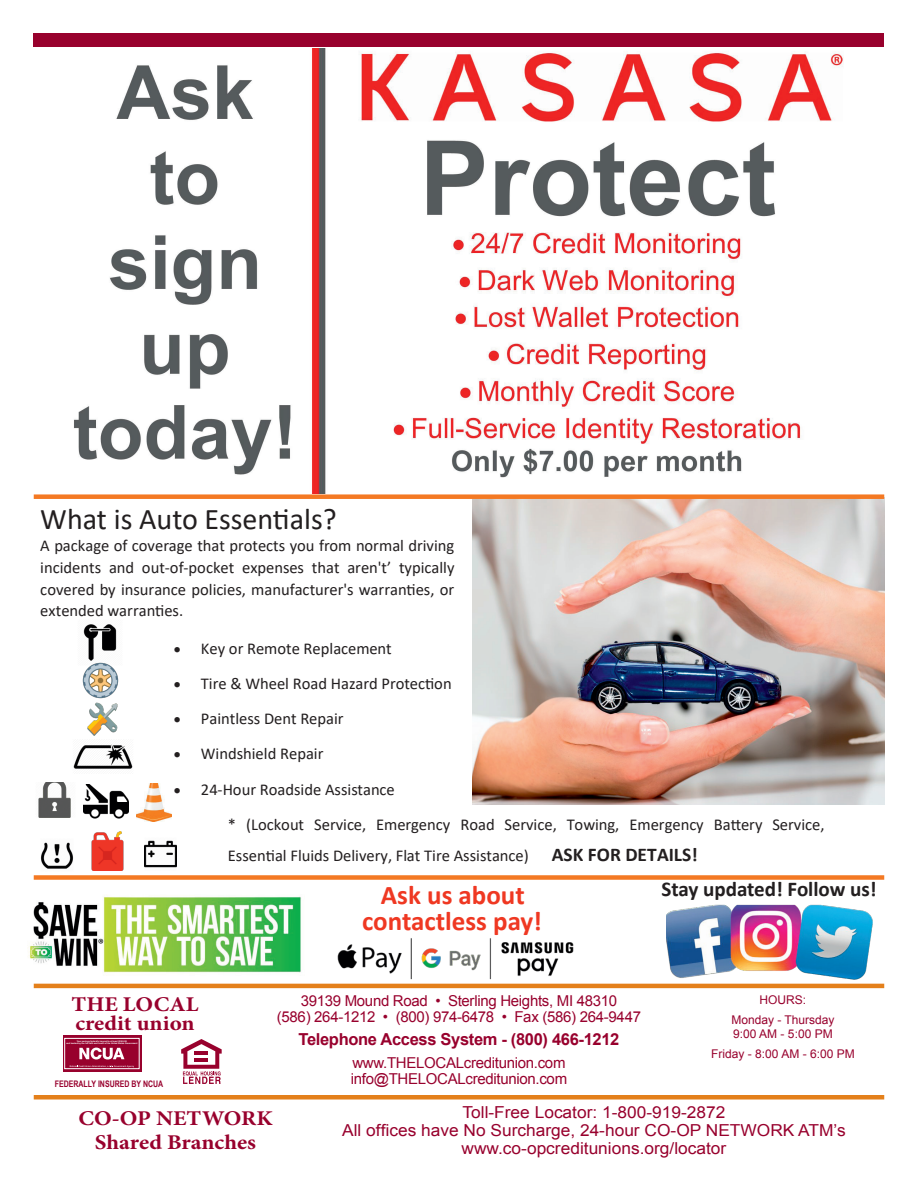
<style>
.page{position:relative;width:918px;height:1188px;background:#fff}
.page>*{position:absolute;margin:0;border:0;box-sizing:border-box;transform-origin:0 0}
.t1{font:30px "Calibri";color:#231f20}
.t2{font:700 27px "Calibri";color:#ef3822}
.t3{font:700 21px/19.5px "Minion Pro";color:#98012d;scale:1.1 1}
.t4{font:700 21px "Calibri";letter-spacing:-.005em;color:#231f20}
.t5{font:16.65px "Calibri";color:#231f20}
.t6{font:16.5px/21.6px "Calibri";color:#231f20}
.t7{font:16.5px/18px "Arial";color:#98012d;text-align:center;scale:1.05 1}
.t8{font:700 16.5px "Arial";letter-spacing:-.02em;color:#98012d}
.t9{font:15px/15.8px "Arial";letter-spacing:-.02em;color:#98012d;text-align:center}
.t10{font:12px/20.2px "Arial";color:#98012d;text-align:center}
.t11{font:700 9px "Arial Narrow";color:#98012d;scale:.95 1}
.t12{font:700 2.1px/2.5px "Helvetica";color:#fff;text-align:center}
.s1{font-weight:700;font-size:19.5px}
</style>
<div class="page">
<div style="left:34px;top:34px;width:850px;height:13px;background:#98012d"></div>
<div style="left:63px;top:1036px;width:79px;height:36px;background:#98012d"></div>
<svg style="left:79px;top:1048px;width:45px;height:11px"></svg>
<svg style="left:70px;top:1065px;width:64px;height:2px"></svg>
<div style="left:64px;top:1038px;width:76px;height:31px;border:1px solid #fff"></div>
<svg style="left:181px;top:1039px;width:41px;height:45px"></svg>
<hr style="left:195px;top:1051px;width:13px;height:4px;background:#98012d">
<hr style="left:34px;top:984px;width:850px;height:4px;background:#e4801b">
<div style="left:34px;top:1095px;width:850px;height:5px;background:#e4801b"></div>
<img style="left:324px;top:938px;width:262px;height:46px">
<img style="left:666px;top:904px;width:207px;height:85px">
<div style="left:34px;top:875px;width:850px;height:5px;background:#f47923"></div>
<img style="left:74px;top:49px;width:769px;height:444px">
<img style="left:472px;top:499px;width:412px;height:305px">
<img style="left:144px;top:840px;width:33px;height:28px">
<img style="left:83px;top:624px;width:34px;height:37px">
<img style="left:82px;top:662px;width:36px;height:37px">
<img style="left:87px;top:703px;width:31px;height:32px">
<img style="left:73px;top:744px;width:60px;height:25px">
<div style="left:34px;top:494px;width:850px;height:5px;background:#f47923"></div>
<img style="left:38px;top:783px;width:33px;height:35px">
<img style="left:84px;top:784px;width:44px;height:35px">
<img style="left:91px;top:831px;width:33px;height:40px">
<img style="left:137px;top:784px;width:34px;height:37px">
<img style="left:41px;top:842px;width:32px;height:27px">
<img style="left:28px;top:896px;width:273px;height:80px">
<h1 class="t1" style="left:40px;top:498px;width:298px">What is Auto Essentials?</h1>
<p class="t6" style="left:40px;top:535px;width:416px">A package of coverage that protects you from normal driving incidents and out-of-pocket expenses that aren't’ typically</p>
<p class="t5" style="left:40px;top:577px;width:416px">covered by insurance policies, manufacturer's warranties, or</p>
<p class="t6" style="left:40px;top:599px;width:144px">extended warranties.</p>
<p class="t6" style="left:174px;top:637px;width:219px">• Key or Remote Replacement</p>
<p class="t6" style="left:174px;top:672px;width:279px">• Tire &amp; Wheel Road Hazard Protection</p>
<p class="t6" style="left:174px;top:707px;width:171px">• Paintless Dent Repair</p>
<p class="t6" style="left:174px;top:743px;width:151px">• Windshield Repair</p>
<p class="t6" style="left:174px;top:778px;width:222px">• 24-Hour Roadside Assistance</p>
<p class="t5" style="left:228px;top:813px;width:598px">* (Lockout Service, Emergency Road Service, Towing, Emergency Battery Service,</p>
<p class="t6" style="left:228px;top:844px;width:471px">Essential Fluids Delivery, Flat Tire Assistance) <span class="s1">ASK FOR DETAILS!</span></p>
<h2 class="t2" style="left:381px;top:876px;width:145px">Ask us about</h2>
<p class="t4" style="left:661px;top:874px;width:217px">Stay updated! Follow us!</p>
<h2 class="t2" style="left:362px;top:902px;width:181px">contactless pay!</h2>
<p class="t3" style="left:72px;top:994px;width:117px">THE LOCAL credit union</p>
<p class="t12" style="left:66px;top:1040px;width:73px">Your savings federally insured to at least $250,000<br>and backed by the full faith and credit of the United States Government</p>
<p class="t11" style="left:55px;top:1077px;width:110px">FEDERALLY INSURED BY NCUA</p>
<p class="t9" style="left:277px;top:993px;width:366px">39139 Mound Road • Sterling Heights, MI 48310<br>(586) 264-1212 • (800) 974-6478 • Fax (586) 264-9447</p>
<p class="t8" style="left:299px;top:1029px;width:322px">Telephone Access System - (800) 466-1212</p>
<p class="t9" style="left:351px;top:1055px;width:218px;text-align:left">www.THELOCALcreditunion.com info@THELOCALcreditunion.com</p>
<p class="t10" style="left:731px;top:990px;width:105px">HOURS:<br>Monday - Thursday</p>
<p class="t10" style="left:711px;top:1024px;width:145px">9:00 AM - 5:00 PM<br>Friday - 8:00 AM - 6:00 PM</p>
<p class="t3" style="left:78px;top:1106px;width:178px;line-height:24px;text-align:center">CO-OP NETWORK<br>Shared Branches</p>
<p class="t7" style="left:342px;top:1103px;width:481px">Toll-Free Locator: 1-800-919-2872<br>All offices have No Surcharge, 24-hour CO-OP NETWORK ATM’s www.co-opcreditunions.org/locator</p>
</div>
